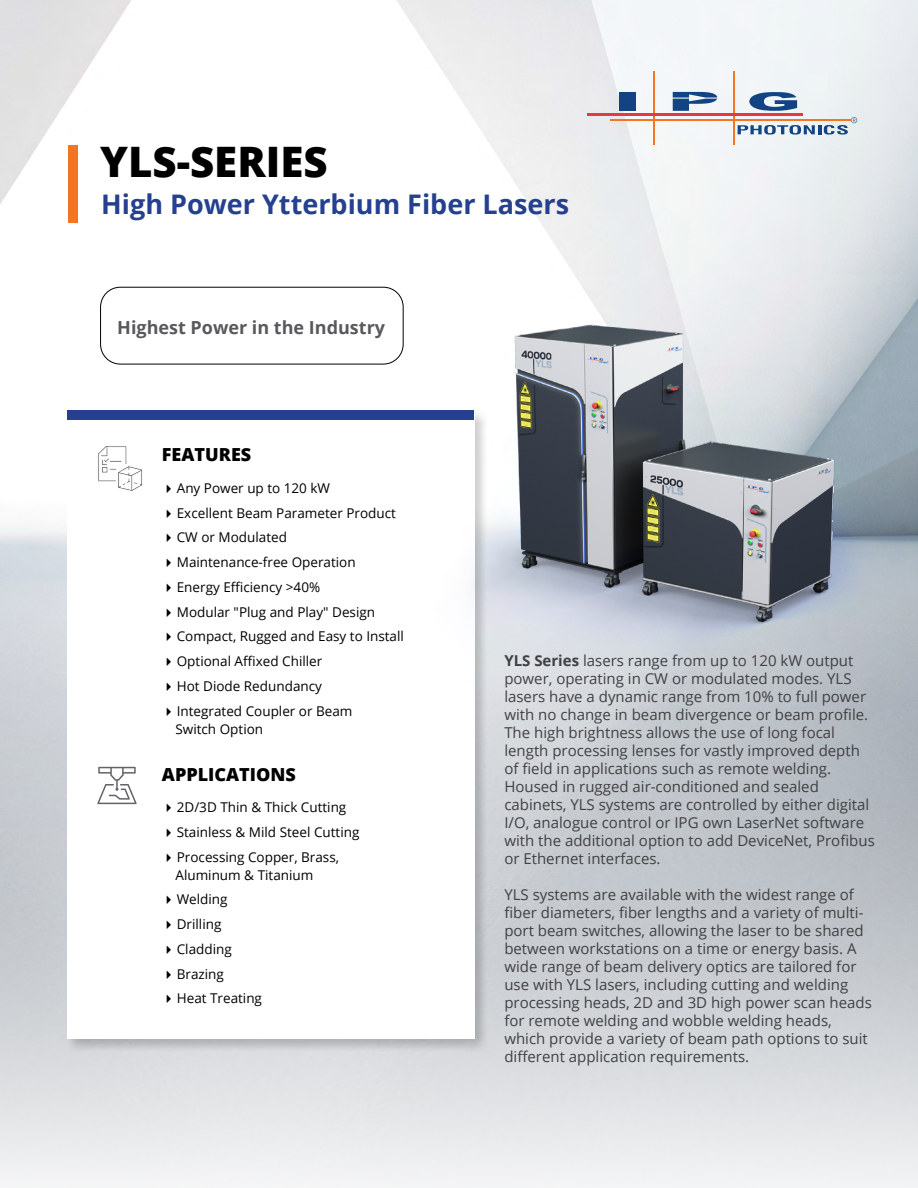
<style>
.page{position:relative;width:918px;height:1188px;background:#fff}
.page>*{position:absolute;margin:0;border:0;box-sizing:border-box;transform-origin:0 0}
.t1{font:800 42px "Open Sans";color:#000}
.t2{font:700 27px "Open Sans";color:#25408f}
.t3{font:700 18px "Open Sans";color:#58595b}
.t4{font:800 18px "Open Sans";color:#000}
.t5{font:15px/18px "Open Sans";color:#414042}
.t6{font:13.5px/24.8px "Open Sans";color:#000}
.s1{font-weight:700}
</style>
<div class="page">
<img style="left:0;top:0;width:918px;height:1188px">
<svg style="left:749px;top:92px;width:48px;height:19px"></svg>
<hr style="left:653px;top:71px;width:2px;height:74px;background:#f47522">
<hr style="left:610px;top:120px;width:240px;height:1px;background:#f47522">
<hr style="left:734px;top:71px;width:1px;height:74px;background:#f47522">
<hr style="left:587px;top:113px;width:216px;height:3px;background:#e23b3f">
<svg style="left:738px;top:117px;width:119px;height:18px"></svg>
<div style="left:619px;top:92px;width:16px;height:6px;background:#124484"></div>
<div style="left:619px;top:99px;width:16px;height:12px;background:#124484"></div>
<svg style="left:673px;top:92px;width:44px;height:19px"></svg>
<div style="left:68px;top:145px;width:9px;height:77px;background:#f37523"></div>
<div style="left:65px;top:409px;width:424px;height:644px;background:#000;opacity:.2"></div>
<div style="left:68px;top:411px;width:407px;height:628px;background:#fff"></div>
<svg style="left:98px;top:446px;width:44px;height:45px"></svg>
<div style="left:68px;top:411px;width:406px;height:9px;background:#25408f"></div>
<svg style="left:97px;top:767px;width:40px;height:37px"></svg>
<img style="left:433px;top:282px;width:473px;height:471px">
<div style="left:100px;top:287px;width:304px;height:77px;border:1px solid #000;border-radius:20px"></div>
<h1 class="t1" style="left:100px;top:130px;width:229px">YLS-SERIES</h1>
<h2 class="t2" style="left:101px;top:185px;width:470px">High Power Ytterbium Fiber Lasers</h2>
<p class="t3" style="left:117px;top:314px;width:269px">Highest Power in the Industry</p>
<p class="t4" style="left:162px;top:441px;width:91px">FEATURES</p>
<p class="t6" style="left:177px;top:475px;width:229px">Any Power up to 120 kW<br>Excellent Beam Parameter Product<br>CW or Modulated<br>Maintenance-free Operation<br>Energy Efficiency &gt;40%<br>Modular "Plug and Play" Design<br>Compact, Rugged and Easy to Install<br>Optional Affixed Chiller<br>Hot Diode Redundancy<br>Integrated Coupler or Beam</p>
<p class="t6" style="left:175px;top:716px;width:89px">Switch Option</p>
<p class="t4" style="left:162px;top:760px;width:135px">APPLICATIONS</p>
<p class="t6" style="left:177px;top:794px;width:184px">2D/3D Thin &amp; Thick Cutting<br>Stainless &amp; Mild Steel Cutting<br>Processing Copper, Brass,</p>
<p class="t6" style="left:175px;top:862px;width:139px">Aluminum &amp; Titanium<br>Welding<br>Drilling<br>Cladding<br>Brazing<br>Heat Treating</p>
<p class="t5" style="left:504px;top:651px;width:372px"><span class="s1">YLS Series</span> lasers range from up to 120 kW output power, operating in CW or modulated modes. YLS lasers have a dynamic range from 10% to full power with no change in beam divergence or beam profile.<br>The high brightness allows the use of long focal length processing lenses for vastly improved depth of field in applications such as remote welding.<br>Housed in rugged air-conditioned and sealed cabinets, YLS systems are controlled by either digital I/O, analogue control or IPG own LaserNet software with the additional option to add DeviceNet, Profibus or Ethernet interfaces.</p>
<p class="t5" style="left:504px;top:885px;width:369px">YLS systems are available with the widest range of fiber diameters, fiber lengths and a variety of multi&shy;port beam switches, allowing the laser to be shared between workstations on a time or energy basis. A wide range of beam delivery optics are tailored for use with YLS lasers, including cutting and welding processing heads, 2D and 3D high power scan heads for remote welding and wobble welding heads, which provide a variety of beam path options to suit different application requirements.</p>
</div>
